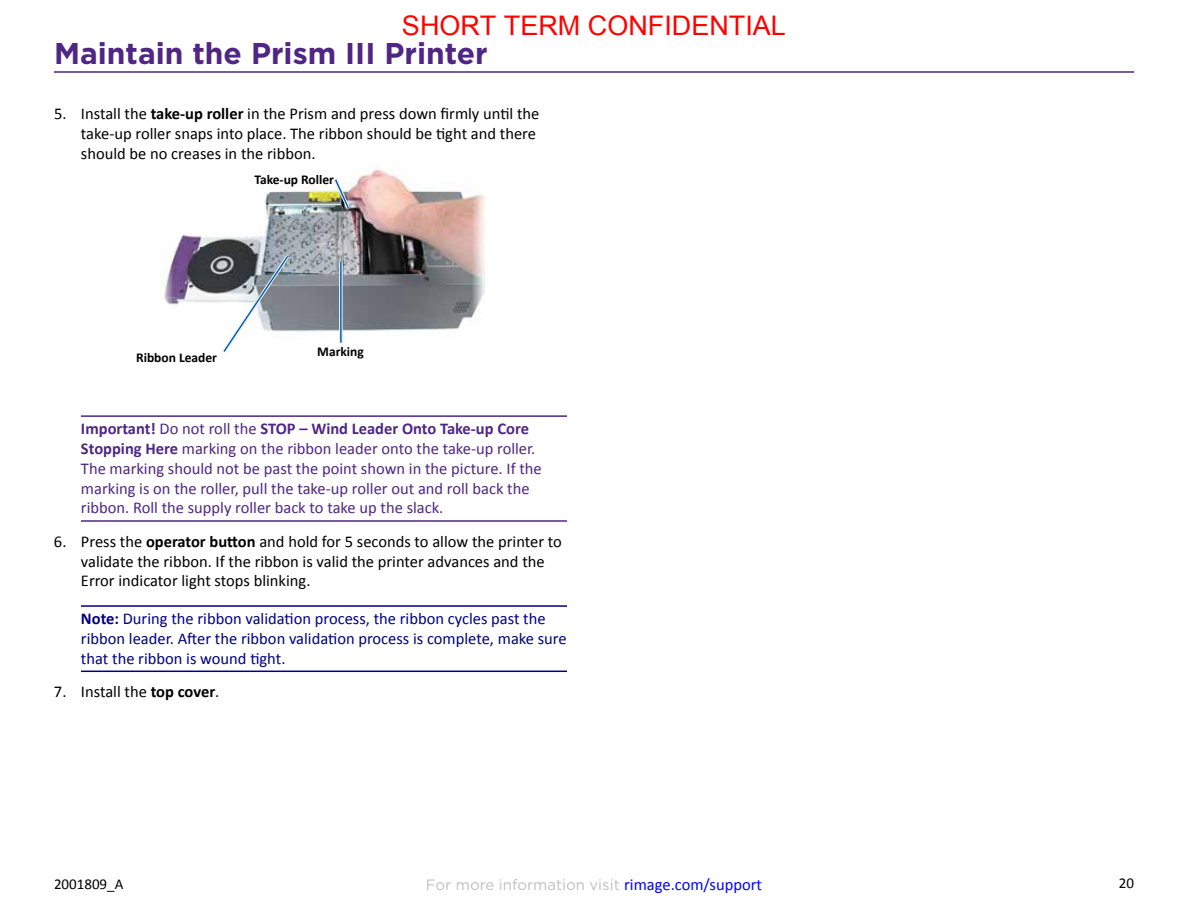
<style>
.page{position:relative;width:1188px;height:918px;background:#fff}
.page>*{position:absolute;margin:0;border:0;box-sizing:border-box;transform-origin:0 0}
.t1{font:700 30px "Gotham";color:#4f2683}
.t2{font:27px "Arial";color:#f00}
.t3{font:16.5px/19.8px "Calibri";color:#000}
.t4{font:16.5px/19.8px "Calibri";color:#4f2683}
.t5{font:16.5px/19.8px "Calibri";color:#000080}
.t6{font:15px "Gotham";color:#c0c0c0}
.t7{font:15px "Calibri";color:#000}
.t8{font:700 13.5px "Calibri";color:#000}
.s1{font-weight:700}
.s2{font-family:"Calibri";font-size:16.5px;color:#00f}
</style>
<div class="page">
<hr style="left:54px;top:71px;width:1080px;height:2px;background:#4f2683">
<hr style="left:81px;top:415px;width:486px;height:2px;background:#4f2683">
<hr style="left:81px;top:520px;width:486px;height:2px;background:#4f2683">
<hr style="left:81px;top:605px;width:486px;height:2px;background:#000080">
<hr style="left:81px;top:671px;width:486px;height:1px;background:#000080">
<img style="left:163px;top:166px;width:322px;height:166px">
<svg style="left:220px;top:252px;width:72px;height:101px"></svg>
<hr style="left:339px;top:262px;width:3px;height:81px;background:#005ead">
<hr style="left:342px;top:262px;width:1px;height:81px;background:#fff">
<hr style="left:339px;top:262px;width:1px;height:81px;background:#fff">
<svg style="left:332px;top:176px;width:20px;height:36px"></svg>
<h2 class="t2" style="left:402px;top:8px;width:386px">SHORT TERM CONFIDENTIAL</h2>
<h1 class="t1" style="left:54px;top:36px;width:435px">Maintain the Prism III Printer</h1>
<p class="t3" style="left:81px;top:104px;width:460px;text-indent:-27px">5. Install the <span class="s1">take-up roller</span> in the Prism and press down firmly until the take-up roller snaps into place. The ribbon should be tight and there should be no creases in the ribbon.</p>
<p class="t8" style="left:254px;top:170px;width:81px">Take-up Roller</p>
<p class="t8" style="left:136px;top:349px;width:82px">Ribbon Leader</p>
<p class="t8" style="left:317px;top:343px;width:48px">Marking</p>
<p class="t4" style="left:81px;top:419px;width:462px"><span class="s1">Important!</span> Do not roll the <span class="s1">STOP – Wind Leader Onto Take-up Core Stopping Here</span> marking on the ribbon leader onto the take-up roller.<br>The marking should not be past the point shown in the picture. If the marking is on the roller, pull the take-up roller out and roll back the ribbon. Roll the supply roller back to take up the slack.</p>
<p class="t3" style="left:81px;top:531px;width:483px;text-indent:-27px">6. Press the <span class="s1">operator button</span> and hold for 5 seconds to allow the printer to validate the ribbon. If the ribbon is valid the printer advances and the<br>Error indicator light stops blinking.</p>
<p class="t5" style="left:81px;top:609px;width:487px"><span class="s1">Note:</span> During the ribbon validation process, the ribbon cycles past the ribbon leader. After the ribbon validation process is complete, make sure that the ribbon is wound tight.</p>
<p class="t3" style="left:54px;top:682px;width:167px">7. Install the <span class="s1">top cover</span>.</p>
<p class="t7" style="left:54px;top:875px;width:71px">2001809_A</p>
<p class="t6" style="left:426px;top:876px;width:338px">For more information visit <span class="s2">rimage.com/support</span></p>
<p class="t7" style="left:1119px;top:873px;width:17px">20</p>
</div>
